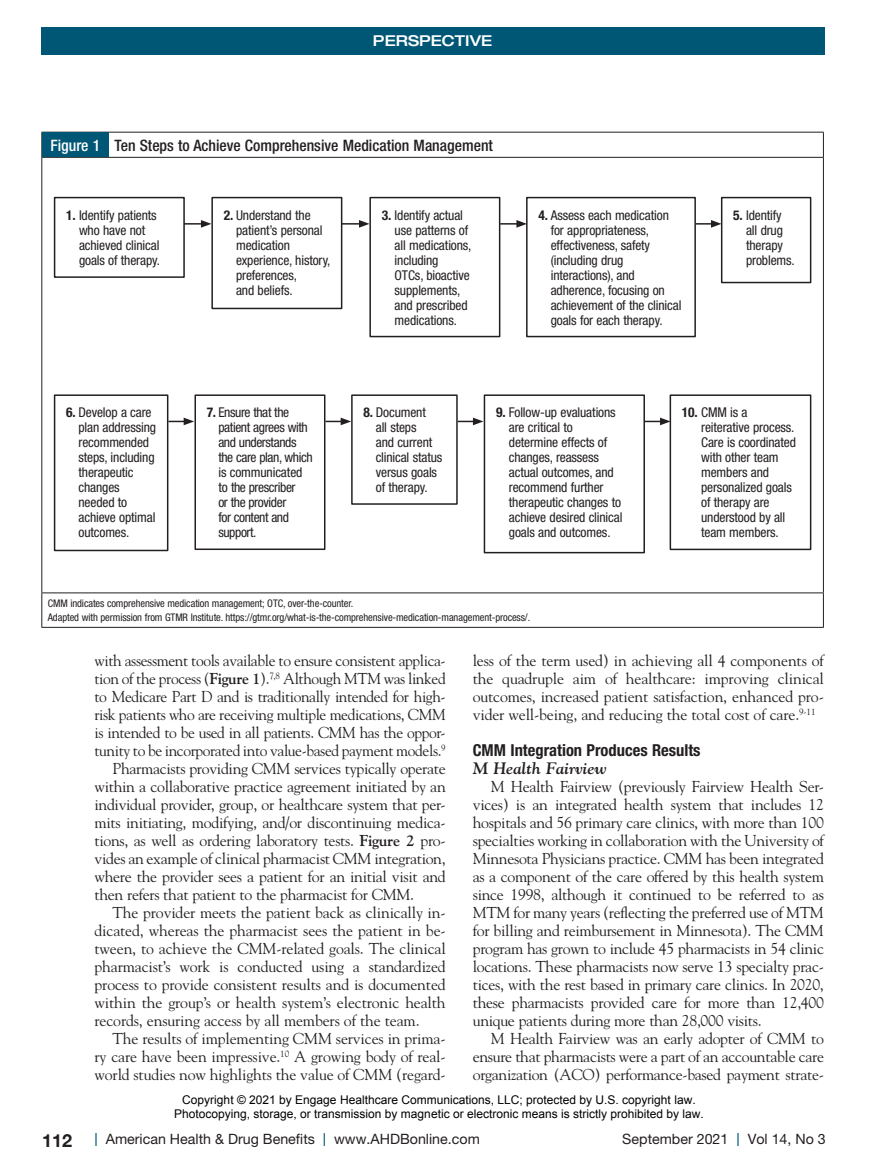
<style>
.page{position:relative;width:878px;height:1175px;background:#fff}
.page>*{position:absolute;margin:0;border:0;box-sizing:border-box;transform-origin:0 0}
.Subhead{font:700 condensed 16.5px "Helvetica Neue";color:#231f20}
.Subhead_italic{font:italic 700 16.5px "Goudy";color:#231f20}
.Text{font:15.75px/18px "Goudy";letter-spacing:-.02em;color:#231f20;text-align:justify}
.Table_and_Fig_Head{font:500 condensed 15.75px "Helvetica Neue";color:#231f20}
.Table_and_Fig_Head-2{font:500 condensed 15.75px "Helvetica Neue";color:#fff}
.t1{font:500 expanded 15px "Helvetica Neue";color:#fff}
.t2{font:14.25px "Helvetica Neue";color:#231f20}
.Figure_Text{font:condensed 13.5px/15px "Helvetica Neue";letter-spacing:-.01em;color:#231f20}
.Figure_Text-2{font:condensed 13.5px/15px "Helvetica Neue";letter-spacing:-.03em;color:#231f20}
.t3{font:12px/14.4px "Arial";color:#000;text-align:center}
.Table_and_Figure_foo{font:condensed 10.5px "Helvetica Neue";letter-spacing:-.01em;color:#231f20}
.s1{font-weight:700}
.s2{font-weight:700;font-size:18px}
.s3{font-weight:300;font-size:18px;color:#005775}
</style>
<div class="page">
<div style="left:41px;top:27px;width:783px;height:27px;background:#005775"></div>
<svg style="left:42px;top:158px;width:781px;height:469px"></svg>
<hr style="left:41px;top:157px;width:782px;height:1px;background:#231f20">
<hr style="left:41px;top:592px;width:782px;height:1px;background:#231f20">
<hr style="left:41px;top:627px;width:782px;height:1px;background:#231f20">
<hr style="left:41px;top:132px;width:782px;height:1px;background:#231f20">
<svg style="left:41px;top:132px;width:1px;height:25px"></svg>
<svg style="left:823px;top:132px;width:1px;height:25px"></svg>
<hr style="left:41px;top:158px;width:1px;height:434px;background:#231f20">
<hr style="left:823px;top:158px;width:1px;height:434px;background:#231f20">
<hr style="left:41px;top:593px;width:1px;height:34px;background:#231f20">
<hr style="left:823px;top:593px;width:1px;height:34px;background:#231f20">
<div style="left:42px;top:132px;width:67px;height:25px;background:#005775"></div>
<svg style="left:696px;top:220px;width:25px;height:8px"></svg>
<svg style="left:500px;top:220px;width:26px;height:8px"></svg>
<hr style="left:339px;top:223px;width:22px;height:2px;background:#231f20">
<svg style="left:359px;top:220px;width:10px;height:8px"></svg>
<hr style="left:183px;top:223px;width:20px;height:2px;background:#231f20">
<svg style="left:201px;top:220px;width:10px;height:8px"></svg>
<div style="left:55px;top:198px;width:129px;height:79px;background:#fff"></div>
<div style="left:54px;top:197px;width:131px;height:81px;border:2px solid #231f20"></div>
<div style="left:721px;top:198px;width:89px;height:84px;background:#fff"></div>
<div style="left:721px;top:197px;width:90px;height:86px;border:2px solid #231f20"></div>
<div style="left:527px;top:198px;width:168px;height:138px;background:#fff"></div>
<div style="left:526px;top:197px;width:170px;height:140px;border:2px solid #231f20"></div>
<div style="left:212px;top:198px;width:129px;height:110px;background:#fff"></div>
<div style="left:211px;top:197px;width:131px;height:112px;border:2px solid #231f20"></div>
<div style="left:370px;top:198px;width:129px;height:138px;background:#fff"></div>
<div style="left:369px;top:197px;width:131px;height:140px;border:2px solid #231f20"></div>
<svg style="left:645px;top:417px;width:24px;height:8px"></svg>
<svg style="left:457px;top:417px;width:26px;height:8px"></svg>
<svg style="left:325px;top:417px;width:26px;height:8px"></svg>
<svg style="left:168px;top:417px;width:26px;height:8px"></svg>
<div style="left:55px;top:395px;width:113px;height:155px;background:#fff"></div>
<div style="left:54px;top:394px;width:114px;height:157px;border:2px solid #231f20"></div>
<div style="left:670px;top:395px;width:140px;height:154px;background:#fff"></div>
<div style="left:669px;top:394px;width:142px;height:156px;border:2px solid #231f20"></div>
<div style="left:484px;top:395px;width:160px;height:157px;background:#fff"></div>
<div style="left:483px;top:394px;width:162px;height:159px;border:2px solid #231f20"></div>
<div style="left:195px;top:395px;width:130px;height:154px;background:#fff"></div>
<div style="left:194px;top:394px;width:131px;height:156px;border:2px solid #231f20"></div>
<div style="left:352px;top:395px;width:105px;height:109px;background:#fff"></div>
<div style="left:351px;top:394px;width:106px;height:111px;border:2px solid #231f20"></div>
<p class="t1" style="left:373px;top:32px;width:121px">PERSPECTIVE</p>
<p class="Table_and_Fig_Head-2" style="left:50px;top:136px;width:51px">Figure 1</p>
<p class="Table_and_Fig_Head" style="left:115px;top:136px;width:380px">Ten Steps to Achieve Comprehensive Medication Management</p>
<p class="Figure_Text" style="left:79px;top:207px;width:83px;text-indent:-13px"><span class="s1">1.</span> Identify patients who have not achieved clinical goals of therapy.</p>
<p class="Figure_Text" style="left:746px;top:207px;width:50px;text-indent:-13px"><span class="s1">5.</span> Identify all drug therapy problems.</p>
<p class="Figure_Text" style="left:236px;top:207px;width:96px;text-indent:-12px"><span class="s1">2.</span> Understand the patient’s personal medication experience, history, preferences,<br>and beliefs.</p>
<p class="Figure_Text" style="left:394px;top:207px;width:78px;text-indent:-13px"><span class="s1">3.</span> Identify actual use patterns of all medications, including<br>OTCs, bioactive supplements, and prescribed medications.</p>
<p class="Figure_Text" style="left:550px;top:207px;width:132px;text-indent:-12px"><span class="s1">4.</span> Assess each medication for appropriateness, effectiveness, safety (including drug interactions), and adherence, focusing on achievement of the clinical goals for each therapy.</p>
<p class="Figure_Text" style="left:78px;top:405px;width:79px;text-indent:-12px"><span class="s1">6.</span> Develop a care plan addressing recommended steps, including therapeutic changes needed to achieve optimal outcomes.</p>
<p class="Figure_Text" style="left:701px;top:405px;width:96px;text-indent:-19px"><span class="s1">10.</span> CMM is a reiterative process.<br>Care is coordinated with other team members and personalized goals of therapy are understood by all team members.</p>
<p class="Figure_Text-2" style="left:218px;top:405px;width:96px;text-indent:-12px"><span class="s1">7.</span> Ensure that the patient agrees with and understands the care plan, which is communicated to the prescriber<br>or the provider<br>for content and support.</p>
<p class="Figure_Text" style="left:376px;top:405px;width:68px;text-indent:-12px"><span class="s1">8.</span> Document<br>all steps<br>and current clinical status versus goals of therapy.</p>
<p class="Figure_Text" style="left:509px;top:405px;width:115px;text-indent:-13px"><span class="s1">9.</span> Follow-up evaluations are critical to determine effects of changes, reassess actual outcomes, and recommend further therapeutic changes to achieve desired clinical goals and outcomes.</p>
<p class="Table_and_Figure_foo" style="left:48px;top:597px;width:307px">CMM indicates comprehensive medication management; OTC, over-the-counter.</p>
<p class="Table_and_Figure_foo" style="left:48px;top:611px;width:484px">Adapted with permission from GTMR Institute. https://gtmr.org/what-is-the-comprehensive-medication-management-process/.</p>
<p class="Text" style="left:94px;top:651px;width:353px">with assessment tools available to ensure consistent applica&shy;tion of the process (<span class="s1">Figure 1</span>).<sup>7,8</sup> Although MTM was linked to Medicare Part D and is traditionally intended for high&shy;risk patients who are receiving multiple medications, CMM is intended to be used in all patients. CMM has the oppor&shy;tunity to be incorporated into value-based payment models.<sup>9</sup></p>
<p class="Text" style="left:95px;top:759px;width:353px;text-indent:18px">Pharmacists providing CMM services typically operate within a collaborative practice agreement initiated by an individual provider, group, or healthcare system that per&shy;mits initiating, modifying, and/or discontinuing medica&shy;tions, as well as ordering laboratory tests. <span class="s1">Figure 2</span> pro&shy;vides an example of clinical pharmacist CMM integration, where the provider sees a patient for an initial visit and then refers that patient to the pharmacist for CMM.</p>
<p class="Text" style="left:95px;top:903px;width:353px;text-indent:18px">The provider meets the patient back as clinically in&shy;dicated, whereas the pharmacist sees the patient in be&shy;tween, to achieve the CMM-related goals. The clinical pharmacist’s work is conducted using a standardized process to provide consistent results and is documented within the group’s or health system’s electronic health records, ensuring access by all members of the team.</p>
<p class="Text" style="left:94px;top:1029px;width:353px;text-indent:18px">The results of implementing CMM services in prima&shy;ry care have been impressive.<sup>10</sup> A growing body of real&shy;world studies now highlights the value of CMM (regard-</p>
<p class="Text" style="left:472px;top:651px;width:353px">less of the term used) in achieving all 4 components of the quadruple aim of healthcare: improving clinical outcomes, increased patient satisfaction, enhanced pro&shy;vider well-being, and reducing the total cost of care.<sup>9-11</sup></p>
<p class="Subhead" style="left:472px;top:740px;width:229px">CMM Integration Produces Results</p>
<p class="Subhead_italic" style="left:472px;top:758px;width:135px">M Health Fairview</p>
<p class="Text" style="left:473px;top:777px;width:353px;text-indent:18px">M Health Fairview (previously Fairview Health Ser&shy;vices) is an integrated health system that includes 12 hospitals and 56 primary care clinics, with more than 100 specialties working in collaboration with the University of Minnesota Physicians practice. CMM has been integrated as a component of the care offered by this health system since 1998, although it continued to be referred to as MTM for many years (reflecting the preferred use of MTM for billing and reimbursement in Minnesota). The CMM program has grown to include 45 pharmacists in 54 clinic locations. These pharmacists now serve 13 specialty prac&shy;tices, with the rest based in primary care clinics. In 2020, these pharmacists provided care for more than 12,400 unique patients during more than 28,000 visits.</p>
<p class="Text" style="left:473px;top:1029px;width:353px;text-indent:18px">M Health Fairview was an early adopter of CMM to ensure that pharmacists were a part of an accountable care organization (ACO) performance-based payment strate-</p>
<p class="t3" style="left:174px;top:1092px;width:531px">Copyright © 2021 by Engage Healthcare Communications, LLC; protected by U.S. copyright law.<br>Photocopying, storage, or transmission by magnetic or electronic means is strictly prohibited by law.</p>
<p class="t2" style="left:42px;top:1130px;width:439px"><span class="s2">112</span> <span class="s3">l</span> American Health &amp; Drug Benefits <span class="s3">l</span> www.AHDBonline.com</p>
<p class="t2" style="left:622px;top:1130px;width:205px">September 2021 <span class="s3">l</span> Vol 14, No 3</p>
</div>
